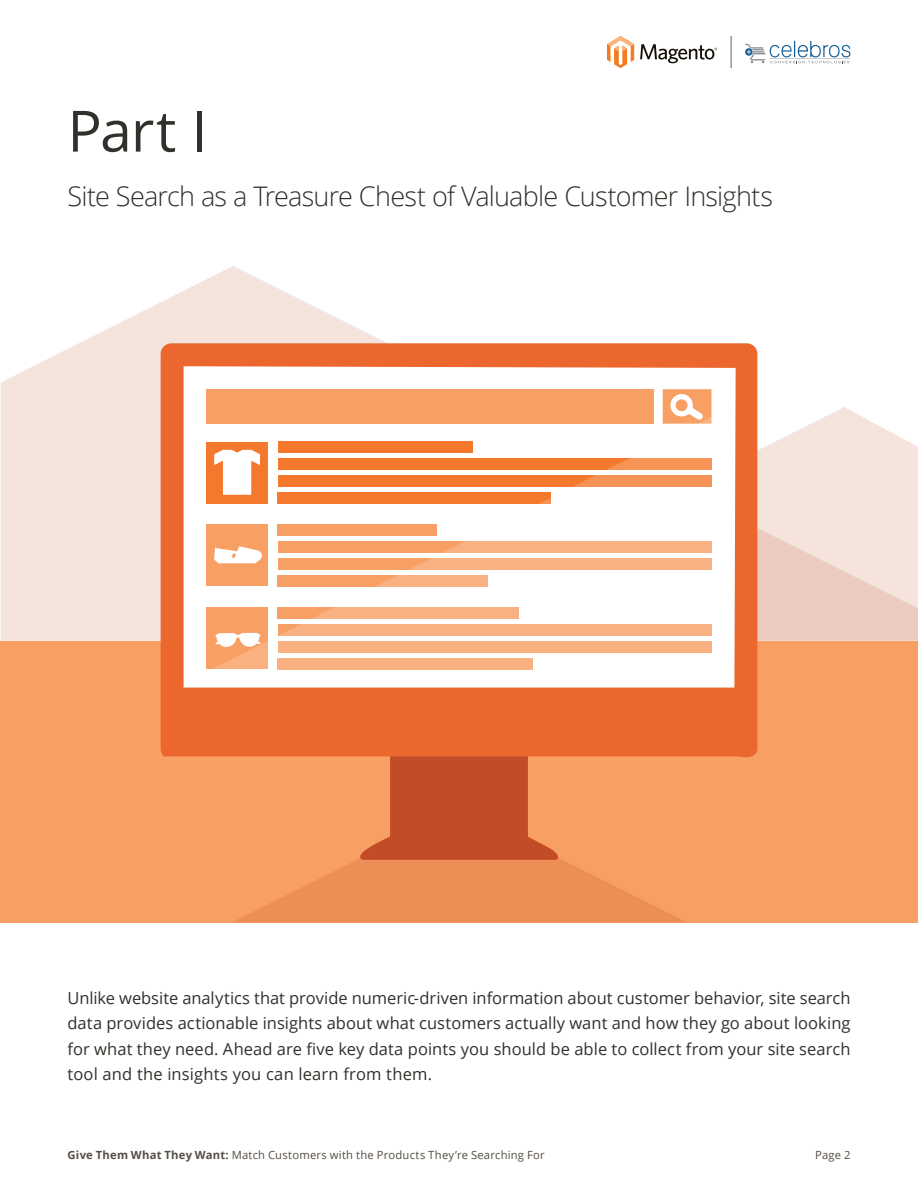
<style>
.page{position:relative;width:918px;height:1188px;background:#fff}
.page>*{position:absolute;margin:0;border:0;box-sizing:border-box;transform-origin:0 0}
.t1{font:57px "Open Sans";color:#31302b}
.t2{font:300 27px "Open Sans";letter-spacing:-.03em;color:#31302b}
.t3{font:16.5px/25.5px "Open Sans";letter-spacing:.01em;color:#31302b;text-align:justify}
.t4{font:11.25px "Open Sans";letter-spacing:.02em;color:#544e44}
.s1{font-weight:700}
</style>
<div class="page">
<hr style="left:731px;top:36px;width:1px;height:32px;background:#676156">
<svg style="left:607px;top:36px;width:27px;height:32px"></svg>
<svg style="left:640px;top:44px;width:77px;height:19px"></svg>
<svg style="left:745px;top:41px;width:106px;height:22px"></svg>
<div style="left:0;top:641px;width:918px;height:281px;background:#f89f64"></div>
<svg style="left:234px;top:860px;width:451px;height:62px;fill:#ee8e57"></svg>
<svg style="left:1px;top:266px;width:917px;height:375px;fill:#f5e4de"></svg>
<svg style="left:161px;top:343px;width:596px;height:517px;fill:#eb672e"></svg>
<svg style="left:358px;top:756px;width:202px;height:104px"></svg>
<div style="left:206px;top:389px;width:447px;height:35px;background:#f89f64"></div>
<svg style="left:663px;top:389px;width:48px;height:22px"></svg>
<svg style="left:189px;top:411px;width:534px;height:270px"></svg>
<h1 class="t1" style="left:68px;top:92px;width:141px">Part I</h1>
<h2 class="t2" style="left:68px;top:178px;width:707px">Site Search as a Treasure Chest of Valuable Customer Insights</h2>
<p class="t3" style="left:68px;top:985px;width:785px">Unlike website analytics that provide numeric-driven information about customer behavior, site search data provides actionable insights about what customers actually want and how they go about looking for what they need. Ahead are five key data points you should be able to collect from your site search tool and the insights you can learn from them.</p>
<p class="t4" style="left:68px;top:1147px;width:479px"><span class="s1">Give Them What They Want:</span> Match Customers with the Products They’re Searching For</p>
<p class="t4" style="left:815px;top:1147px;width:37px">Page 2</p>
</div>
